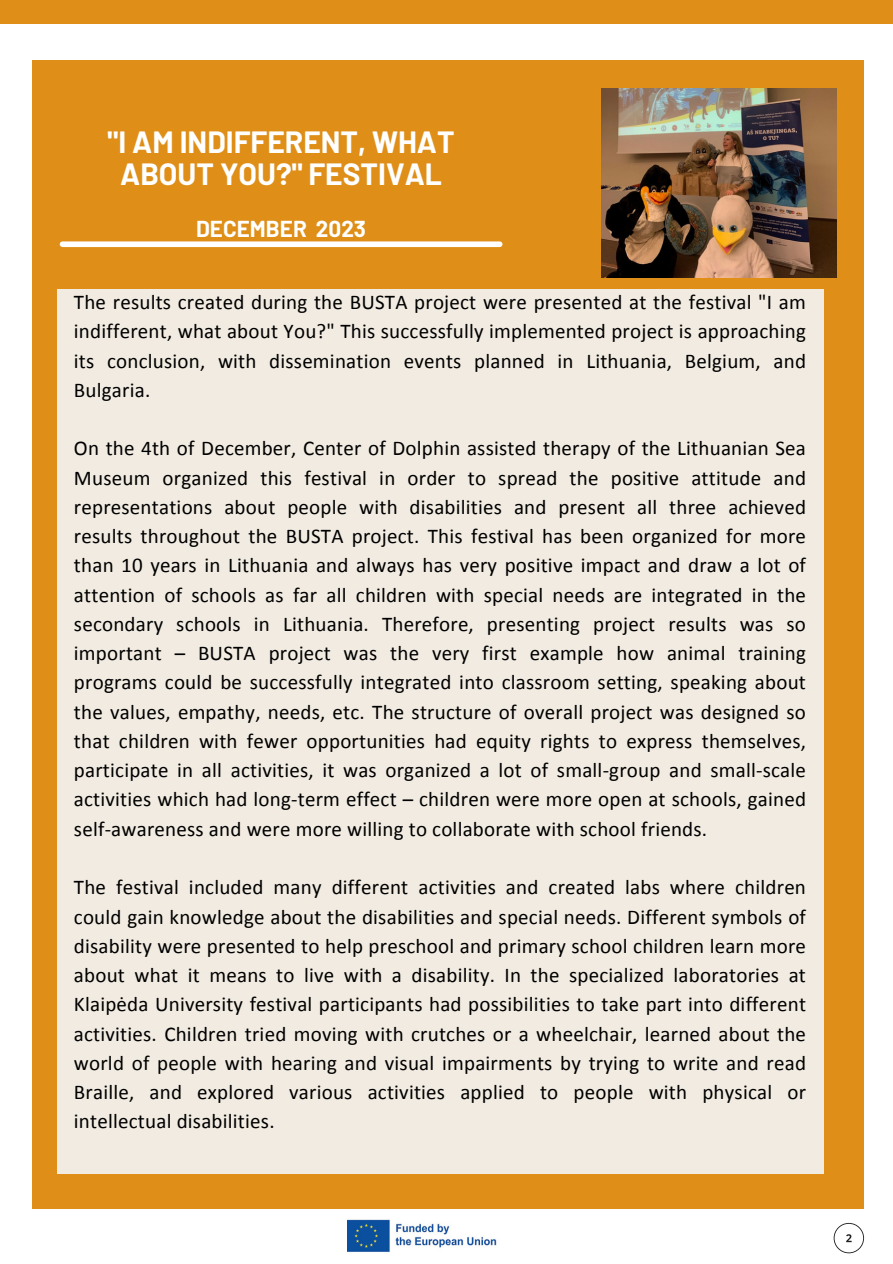
<style>
.page{position:relative;width:893px;height:1264px;background:#fff}
.page>*{position:absolute;margin:0;border:0;box-sizing:border-box;transform-origin:0 0}
.t1{font:700 30px/32.7px "Barlow";color:#fff;text-align:center}
.t2{font:700 22.5px "Barlow";color:#fff}
.t3{font:21px/29.2px "Calibri";letter-spacing:.01em;color:#000;text-align:justify}
</style>
<div class="page">
<div style="left:32px;top:60px;width:832px;height:1148px;background:#df8f18"></div>
<div style="left:0;top:0;width:892px;height:23px;background:#df8f18"></div>
<div style="left:62px;top:241px;width:437px;height:6px;background:#fff"></div>
<div style="left:57px;top:289px;width:766px;height:885px;background:#f1ebe1"></div>
<svg style="left:833px;top:1222px;width:31px;height:31px"></svg>
<img style="left:347px;top:1219px;width:150px;height:33px">
<img style="left:601px;top:88px;width:235px;height:189px">
<h3 class="t1" style="left:108px;top:124px;width:348px">"I AM INDIFFERENT, WHAT<br>ABOUT YOU?" FESTIVAL</h3>
<h3 class="t2" style="left:196px;top:215px;width:171px">DECEMBER 2023</h3>
<p class="t3" style="left:74px;top:289px;width:733px">The results created during the BUSTA project were presented at the festival "I am indifferent, what about You?" This successfully implemented project is approaching its conclusion, with dissemination events planned in Lithuania, Belgium, and Bulgaria.</p>
<p class="t3" style="left:74px;top:435px;width:733px">On the 4th of December, Center of Dolphin assisted therapy of the Lithuanian Sea Museum organized this festival in order to spread the positive attitude and representations about people with disabilities and present all three achieved results throughout the BUSTA project. This festival has been organized for more than 10 years in Lithuania and always has very positive impact and draw a lot of attention of schools as far all children with special needs are integrated in the secondary schools in Lithuania. Therefore, presenting project results was so important – BUSTA project was the very first example how animal training programs could be successfully integrated into classroom setting, speaking about the values, empathy, needs, etc. The structure of overall project was designed so that children with fewer opportunities had equity rights to express themselves, participate in all activities, it was organized a lot of small-group and small-scale activities which had long-term effect – children were more open at schools, gained self-awareness and were more willing to collaborate with school friends.</p>
<h3 class="t3" style="left:74px;top:874px;width:733px">The festival included many different activities and created labs where children could gain knowledge about the disabilities and special needs. Different symbols of disability were presented to help preschool and primary school children learn more about what it means to live with a disability. In the specialized laboratories at Klaipėda University festival participants had possibilities to take part into different activities. Children tried moving with crutches or a wheelchair, learned about the world of people with hearing and visual impairments by trying to write and read Braille, and explored various activities applied to people with physical or intellectual disabilities.</h3>
</div>
